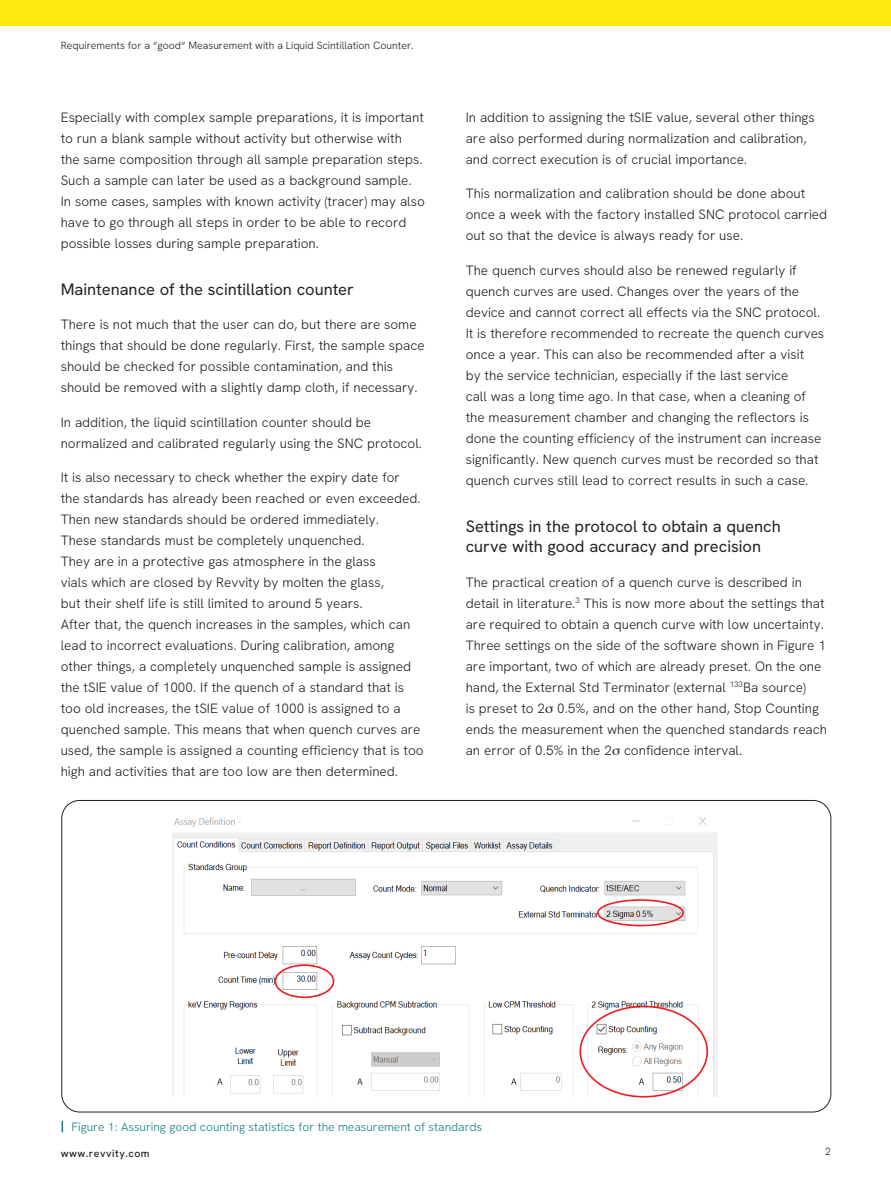
<style>
.page{position:relative;width:891px;height:1188px;background:#fff}
.page>*{position:absolute;margin:0;border:0;box-sizing:border-box;transform-origin:0 0}
.t1{font:16.5px/20.2px "Hanken Grotesk";color:#231f20}
.t2{font:300 13.5px/21px "Hanken Grotesk";color:#231f20}
.t3{font:300 12px "Hanken Grotesk";color:#148087}
.t4{font:300 10.5px "Hanken Grotesk";color:#231f20}
.t5{font:10.5px "Hanken Grotesk";letter-spacing:.05em;color:#231f20}
</style>
<div class="page">
<div style="left:0;top:0;width:891px;height:26px;background:#ffeb0f"></div>
<img style="left:172px;top:817px;width:546px;height:279px">
<svg style="left:597px;top:899px;width:87px;height:27px"></svg>
<svg style="left:579px;top:1006px;width:129px;height:92px"></svg>
<svg style="left:275px;top:964px;width:59px;height:34px"></svg>
<p class="t4" style="left:61px;top:39px;width:355px">Requirements for a “good“ Measurement with a Liquid Scintillation Counter.</p>
<p class="t2" style="left:61px;top:106px;width:366px">Especially with complex sample preparations, it is important to run a blank sample without activity but otherwise with<br>the same composition through all sample preparation steps.<br>Such a sample can later be used as a background sample.<br>In some cases, samples with known activity (tracer) may also have to go through all steps in order to be able to record possible losses during sample preparation.</p>
<p class="t1" style="left:61px;top:279px;width:295px">Maintenance of the scintillation counter</p>
<p class="t2" style="left:61px;top:314px;width:365px">There is not much that the user can do, but there are some things that should be done regularly. First, the sample space should be checked for possible contamination, and this should be removed with a slightly damp cloth, if necessary.</p>
<p class="t2" style="left:61px;top:411px;width:363px">In addition, the liquid scintillation counter should be normalized and calibrated regularly using the SNC protocol.</p>
<p class="t2" style="left:61px;top:467px;width:364px">It is also necessary to check whether the expiry date for<br>the standards has already been reached or even exceeded.<br>Then new standards should be ordered immediately.<br>These standards must be completely unquenched.<br>They are in a protective gas atmosphere in the glass<br>vials which are closed by Revvity by molten the glass,<br>but their shelf life is still limited to around 5 years.<br>After that, the quench increases in the samples, which can lead to incorrect evaluations. During calibration, among other things, a completely unquenched sample is assigned the tSIE value of 1000. If the quench of a standard that is too old increases, the tSIE value of 1000 is assigned to a quenched sample. This means that when quench curves are used, the sample is assigned a counting efficiency that is too high and activities that are too low are then determined.</p>
<p class="t2" style="left:466px;top:106px;width:350px">In addition to assigning the tSIE value, several other things are also performed during normalization and calibration, and correct execution is of crucial importance.</p>
<p class="t2" style="left:466px;top:183px;width:363px">This normalization and calibration should be done about once a week with the factory installed SNC protocol carried out so that the device is always ready for use.</p>
<p class="t2" style="left:466px;top:259px;width:360px">The quench curves should also be renewed regularly if quench curves are used. Changes over the years of the device and cannot correct all effects via the SNC protocol.<br>It is therefore recommended to recreate the quench curves once a year. This can also be recommended after a visit<br>by the service technician, especially if the last service<br>call was a long time ago. In that case, when a cleaning of the measurement chamber and changing the reflectors is done the counting efficiency of the instrument can increase significantly. New quench curves must be recorded so that quench curves still lead to correct results in such a case.</p>
<p class="t1" style="left:466px;top:516px;width:317px">Settings in the protocol to obtain a quench curve with good accuracy and precision</p>
<p class="t2" style="left:466px;top:571px;width:363px">The practical creation of a quench curve is described in detail in literature.<sup>3</sup> This is now more about the settings that are required to obtain a quench curve with low uncertainty.<br>Three settings on the side of the software shown in Figure 1 are important, two of which are already preset. On the one hand, the External Std Terminator (external <sup>133</sup>Ba source)<br>is preset to 2 0.5%, and on the other hand, Stop Counting ends the measurement when the quenched standards reach an error of 0.5% in the 2 confidence interval.</p>
<p class="t3" style="left:71px;top:1119px;width:412px">Figure 1: Assuring good counting statistics for the measurement of standards</p>
<p class="t5" style="left:61px;top:1147px;width:90px">www.revvity.com</p>
<p class="t4" style="left:825px;top:1145px;width:7px">2</p>
</div>
